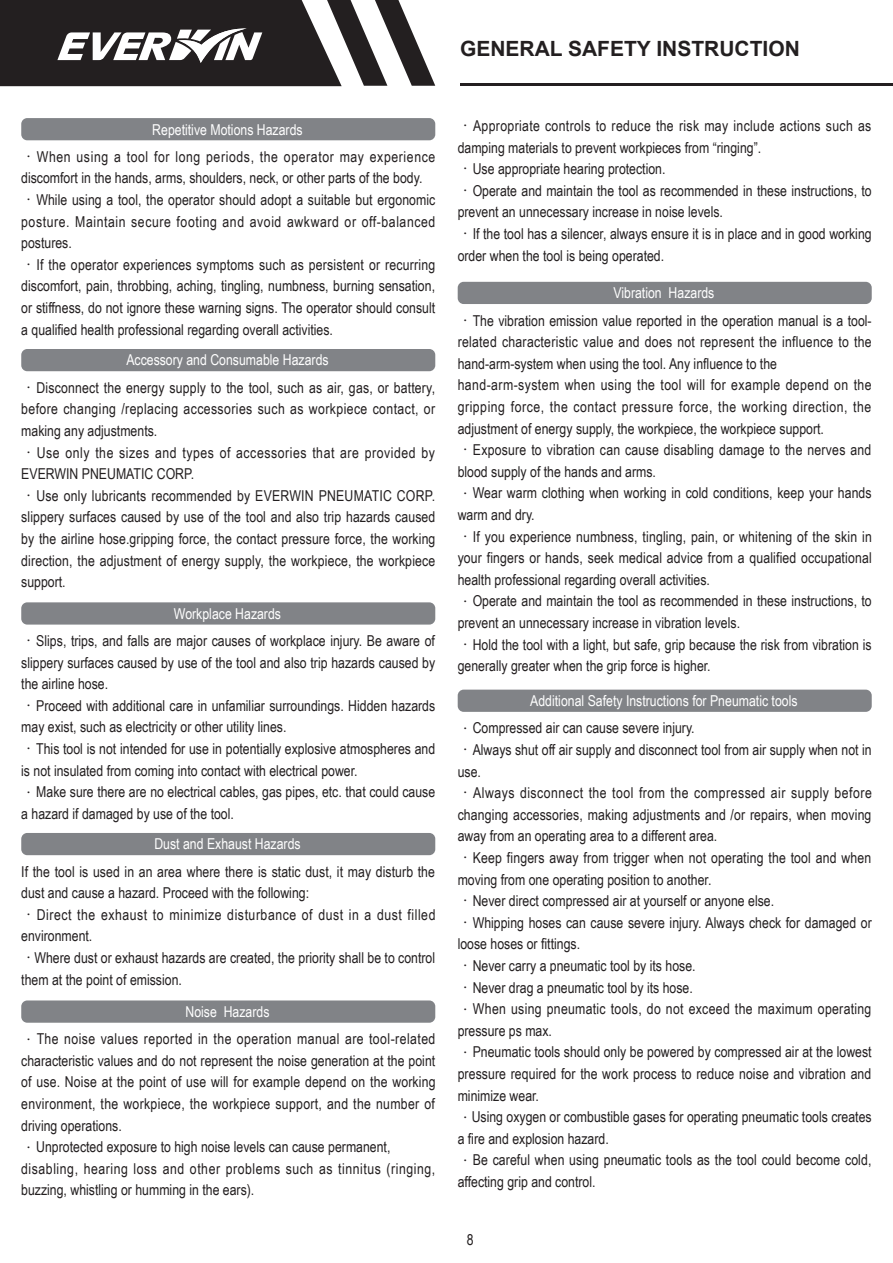
<style>
.page{position:relative;width:893px;height:1263px;background:#fff}
.page>*{position:absolute;margin:0;border:0;box-sizing:border-box;transform-origin:0 0}
.t1{font:700 21px "Arial";color:#231f20}
.t2{font:15px/21.6px "Arial Narrow";color:#231f20}
.t3{font:15px "Arial Narrow";color:#fff}
.s1{font-family:"Adobe Ming Std";font-weight:300}
</style>
<div class="page">
<hr style="left:460px;top:83px;width:433px;height:3px;background:#231f20">
<div style="left:458px;top:282px;width:414px;height:22px;background:#818387;border-radius:6px"></div>
<div style="left:458px;top:690px;width:414px;height:22px;background:#818387;border-radius:6px"></div>
<div style="left:21px;top:118px;width:414px;height:22px;background:#818387;border-radius:6px"></div>
<div style="left:21px;top:349px;width:414px;height:22px;background:#818387;border-radius:6px"></div>
<div style="left:21px;top:602px;width:414px;height:23px;background:#818387;border-radius:6px"></div>
<div style="left:21px;top:833px;width:414px;height:22px;background:#818387;border-radius:6px"></div>
<div style="left:21px;top:1000px;width:414px;height:23px;background:#818387;border-radius:6px"></div>
<svg style="left:0;top:0;width:435px;height:86px"></svg>
<h1 class="t1" style="left:460px;top:34px;width:341px">GENERAL SAFETY INSTRUCTION</h1>
<p class="t3" style="left:152px;top:118px;width:152px">Repetitive Motions Hazards</p>
<p class="t2" style="left:21px;top:145px;width:416px"><span class="s1">．</span>When using a tool for long periods, the operator may experience discomfort in the hands, arms, shoulders, neck, or other parts of the body.<span class="s1">．</span>While using a tool, the operator should adopt a suitable but ergonomic posture. Maintain secure footing and avoid awkward or off-balanced postures.<br><span class="s1">．</span>If the operator experiences symptoms such as persistent or recurring discomfort, pain, throbbing, aching, tingling, numbness, burning sensation, or stiffness, do not ignore these warning signs. The operator should consult a qualified health professional regarding overall activities.</p>
<p class="t3" style="left:126px;top:349px;width:204px">Accessory and Consumable Hazards</p>
<p class="t2" style="left:21px;top:376px;width:416px"><span class="s1">．</span>Disconnect the energy supply to the tool, such as air, gas, or battery, before changing /replacing accessories such as workpiece contact, or making any adjustments.<br><span class="s1">．</span>Use only the sizes and types of accessories that are provided by EVERWIN PNEUMATIC CORP.<br><span class="s1">．</span>Use only lubricants recommended by EVERWIN PNEUMATIC CORP. slippery surfaces caused by use of the tool and also trip hazards caused by the airline hose.gripping force, the contact pressure force, the working direction, the adjustment of energy supply, the workpiece, the workpiece support.</p>
<p class="t3" style="left:174px;top:602px;width:109px">Workplace Hazards</p>
<p class="t2" style="left:21px;top:629px;width:415px"><span class="s1">．</span>Slips, trips, and falls are major causes of workplace injury. Be aware of slippery surfaces caused by use of the tool and also trip hazards caused by the airline hose.<br><span class="s1">．</span>Proceed with additional care in unfamiliar surroundings. Hidden hazards may exist, such as electricity or other utility lines.<br><span class="s1">．</span>This tool is not intended for use in potentially explosive atmospheres and is not insulated from coming into contact with electrical power.<br><span class="s1">．</span>Make sure there are no electrical cables, gas pipes, etc. that could cause a hazard if damaged by use of the tool.</p>
<p class="t3" style="left:154px;top:833px;width:148px">Dust and Exhaust Hazards</p>
<p class="t2" style="left:21px;top:860px;width:416px">If the tool is used in an area where there is static dust, it may disturb the dust and cause a hazard. Proceed with the following:<br><span class="s1">．</span>Direct the exhaust to minimize disturbance of dust in a dust filled environment.<br><span class="s1">．</span>Where dust or exhaust hazards are created, the priority shall be to control them at the point of emission.</p>
<p class="t3" style="left:185px;top:1001px;width:86px">Noise Hazards</p>
<p class="t2" style="left:21px;top:1027px;width:416px"><span class="s1">．</span>The noise values reported in the operation manual are tool-related characteristic values and do not represent the noise generation at the point of use. Noise at the point of use will for example depend on the working environment, the workpiece, the workpiece support, and the number of driving operations.<br><span class="s1">．</span>Unprotected exposure to high noise levels can cause permanent, disabling, hearing loss and other problems such as tinnitus (ringing, buzzing, whistling or humming in the ears).</p>
<p class="t2" style="left:458px;top:114px;width:415px"><span class="s1">．</span>Appropriate controls to reduce the risk may include actions such as damping materials to prevent workpieces from “ringing”.<br><span class="s1">．</span>Use appropriate hearing protection.<br><span class="s1">．</span>Operate and maintain the tool as recommended in these instructions, to prevent an unnecessary increase in noise levels.<br><span class="s1">．</span>If the tool has a silencer, always ensure it is in place and in good working order when the tool is being operated.</p>
<p class="t3" style="left:613px;top:282px;width:102px">Vibration Hazards</p>
<p class="t2" style="left:458px;top:309px;width:416px"><span class="s1">．</span>The vibration emission value reported in the operation manual is a tool&shy;related characteristic value and does not represent the influence to the hand-arm-system when using the tool. Any influence to the hand-arm-system when using the tool will for example depend on the gripping force, the contact pressure force, the working direction, the adjustment of energy supply, the workpiece, the workpiece support.<span class="s1">．</span>Exposure to vibration can cause disabling damage to the nerves and blood supply of the hands and arms.<br><span class="s1">．</span>Wear warm clothing when working in cold conditions, keep your hands warm and dry.<br><span class="s1">．</span>If you experience numbness, tingling, pain, or whitening of the skin in your fingers or hands, seek medical advice from a qualified occupational health professional regarding overall activities.<br><span class="s1">．</span>Operate and maintain the tool as recommended in these instructions, to prevent an unnecessary increase in vibration levels.<br><span class="s1">．</span>Hold the tool with a light, but safe, grip because the risk from vibration is generally greater when the grip force is higher.</p>
<p class="t3" style="left:530px;top:690px;width:269px">Additional Safety Instructions for Pneumatic tools</p>
<p class="t2" style="left:458px;top:717px;width:416px"><span class="s1">．</span>Compressed air can cause severe injury.<br><span class="s1">．</span>Always shut off air supply and disconnect tool from air supply when not in use.<br><span class="s1">．</span>Always disconnect the tool from the compressed air supply before changing accessories, making adjustments and /or repairs, when moving away from an operating area to a different area.<br><span class="s1">．</span>Keep fingers away from trigger when not operating the tool and when moving from one operating position to another.<br><span class="s1">．</span>Never direct compressed air at yourself or anyone else.<br><span class="s1">．</span>Whipping hoses can cause severe injury. Always check for damaged or loose hoses or fittings.<br><span class="s1">．</span>Never carry a pneumatic tool by its hose.<br><span class="s1">．</span>Never drag a pneumatic tool by its hose.<br><span class="s1">．</span>When using pneumatic tools, do not exceed the maximum operating pressure ps max.<br><span class="s1">．</span>Pneumatic tools should only be powered by compressed air at the lowest pressure required for the work process to reduce noise and vibration and minimize wear.<br><span class="s1">．</span>Using oxygen or combustible gases for operating pneumatic tools creates a fire and explosion hazard.<br><span class="s1">．</span>Be careful when using pneumatic tools as the tool could become cold, affecting grip and control.</p>
<p class="t2" style="left:467px;top:1228px;width:8px">8</p>
</div>
